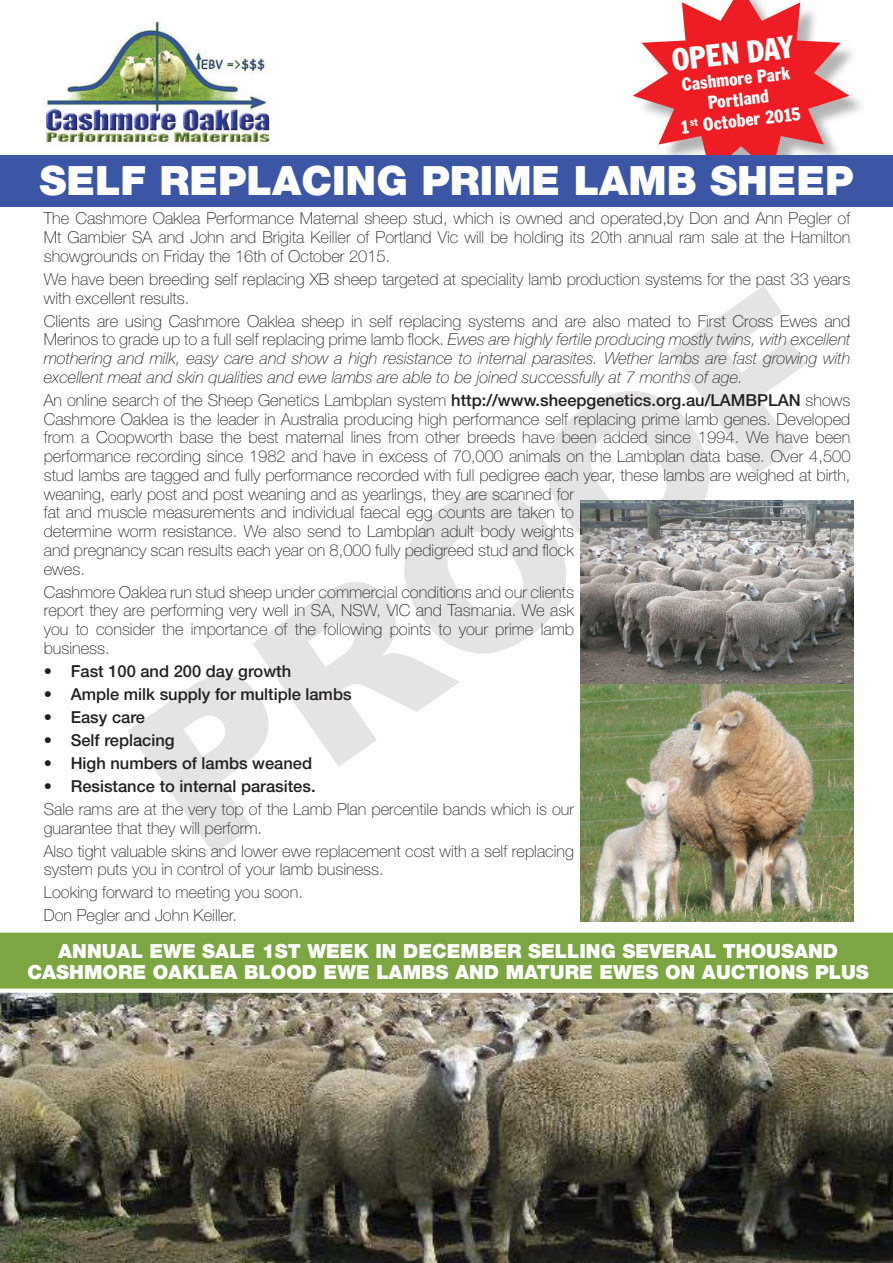
<style>
.page{position:relative;width:893px;height:1263px;background:#fff}
.page>*{position:absolute;margin:0;border:0;box-sizing:border-box;transform-origin:0 0}
.t1{font:900 40.5px "Helvetica Neue";color:#fff}
.t2{font:condensed 33px "Franklin Gothic";color:#fff}
.t3{font:900 19.5px/21px "Helvetica Neue";color:#fff;text-align:center}
.t4{font:condensed 19.5px "Franklin Gothic";color:#fff}
.t5{font:100 16.5px/18.8px "Helvetica Neue";color:#231f20}
.t6{font:italic 100 16.5px/18.8px "Helvetica Neue";color:#231f20;text-align:justify}
.t7{font:500 16.5px "Helvetica Neue";color:#231f20}
.s1{font-style:normal}
.s2{font-weight:500}
</style>
<div class="page">
<div style="left:637px;top:0;width:230px;height:191px;background:#231f20;opacity:.34"></div>
<img style="left:44px;top:21px;width:226px;height:125px">
<div style="left:0;top:155px;width:893px;height:52px;background:#3a56a5"></div>
<img style="left:0;top:993px;width:893px;height:270px">
<svg style="left:0;top:932px;width:893px;height:61px;background:#85ad50"></svg>
<img style="left:580px;top:683px;width:274px;height:238px">
<img style="left:807px;top:500px;width:47px;height:183px">
<svg style="left:128px;top:286px;width:679px;height:568px"></svg>
<svg style="left:633px;top:0;width:216px;height:155px"></svg>
<h2 class="t2" style="left:669px;top:42px;width:125px;rotate:-7deg">OPEN DAY</h2>
<p class="t4" style="left:681px;top:73px;width:110px;rotate:-6deg">Cashmore Park</p>
<p class="t4" style="left:707px;top:92px;width:62px;rotate:-6deg">Portland</p>
<p class="t4" style="left:702px;top:113px;width:100px;rotate:-6deg">October 2015</p>
<h1 class="t1" style="left:39px;top:157px;width:815px">SELF REPLACING PRIME LAMB SHEEP</h1>
<p class="t5" style="left:44px;top:209px;width:808px;text-align:justify">The Cashmore Oaklea Performance Maternal sheep stud, which is owned and operated,by Don and Ann Pegler of Mt Gambier SA and John and Brigita Keiller of Portland Vic will be holding its 20th annual ram sale at the Hamilton showgrounds on Friday the 16th of October 2015.</p>
<p class="t5" style="left:44px;top:270px;width:808px">We have been breeding self replacing XB sheep targeted at speciality lamb production systems for the past 33 years with excellent results.</p>
<p class="t6" style="left:44px;top:311px;width:808px"><span class="s1">Clients are using Cashmore Oaklea sheep in self replacing systems and are also mated to First Cross Ewes and Merinos to grade up to a full self replacing prime lamb flock.</span> Ewes are highly fertile producing mostly twins, with excellent mothering and milk, easy care and show a high resistance to internal parasites. Wether lambs are fast growing with excellent meat and skin qualities and ewe lambs are able to be joined successfully at 7 months of age.</p>
<p class="t5" style="left:44px;top:391px;width:808px">An online search of the Sheep Genetics Lambplan system <span class="s2">http://www.sheepgenetics.org.au/LAMBPLAN</span> shows Cashmore Oaklea is the leader in Australia producing high performance self replacing prime lamb genes. Developed from a Coopworth base the best maternal lines from other breeds have been added since 1994. We have been performance recording since 1982 and have in excess of 70,000 animals on the Lambplan data base. Over 4,500 stud lambs are tagged and fully performance recorded with full pedigree each year, these lambs are weighed at birth, weaning, early post and post weaning and as yearlings, they are scanned for<br>fat and muscle measurements and individual faecal egg counts are taken to<br>determine worm resistance. We also send to Lambplan adult body weights<br>and pregnancy scan results each year on 8,000 fully pedigreed stud and flock<br>ewes.</p>
<p class="t5" style="left:44px;top:582px;width:532px;text-align:justify">Cashmore Oaklea run stud sheep under commercial conditions and our clients report they are performing very well in SA, NSW, VIC and Tasmania. We ask you to consider the importance of the following points to your prime lamb business.</p>
<p class="t7" style="left:44px;top:661px;width:249px">• Fast 100 and 200 day growth</p>
<p class="t7" style="left:44px;top:684px;width:309px">• Ample milk supply for multiple lambs</p>
<p class="t7" style="left:44px;top:707px;width:103px">• Easy care</p>
<p class="t7" style="left:44px;top:730px;width:132px">• Self replacing</p>
<p class="t7" style="left:44px;top:753px;width:270px">• High numbers of lambs weaned</p>
<p class="t7" style="left:44px;top:776px;width:273px">• Resistance to internal parasites.</p>
<p class="t5" style="left:44px;top:799px;width:532px">Sale rams are at the very top of the Lamb Plan percentile bands which is our guarantee that they will perform.</p>
<p class="t5" style="left:44px;top:841px;width:532px">Also tight valuable skins and lower ewe replacement cost with a self replacing system puts you in control of your lamb business.</p>
<p class="t5" style="left:44px;top:881px;width:261px;line-height:23px">Looking forward to meeting you soon.<br>Don Pegler and John Keiller.</p>
<p class="t3" style="left:27px;top:940px;width:843px">ANNUAL EWE SALE 1ST WEEK IN DECEMBER SELLING SEVERAL THOUSAND<br>CASHMORE OAKLEA BLOOD EWE LAMBS AND MATURE EWES ON AUCTIONS PLUS</p>
</div>
